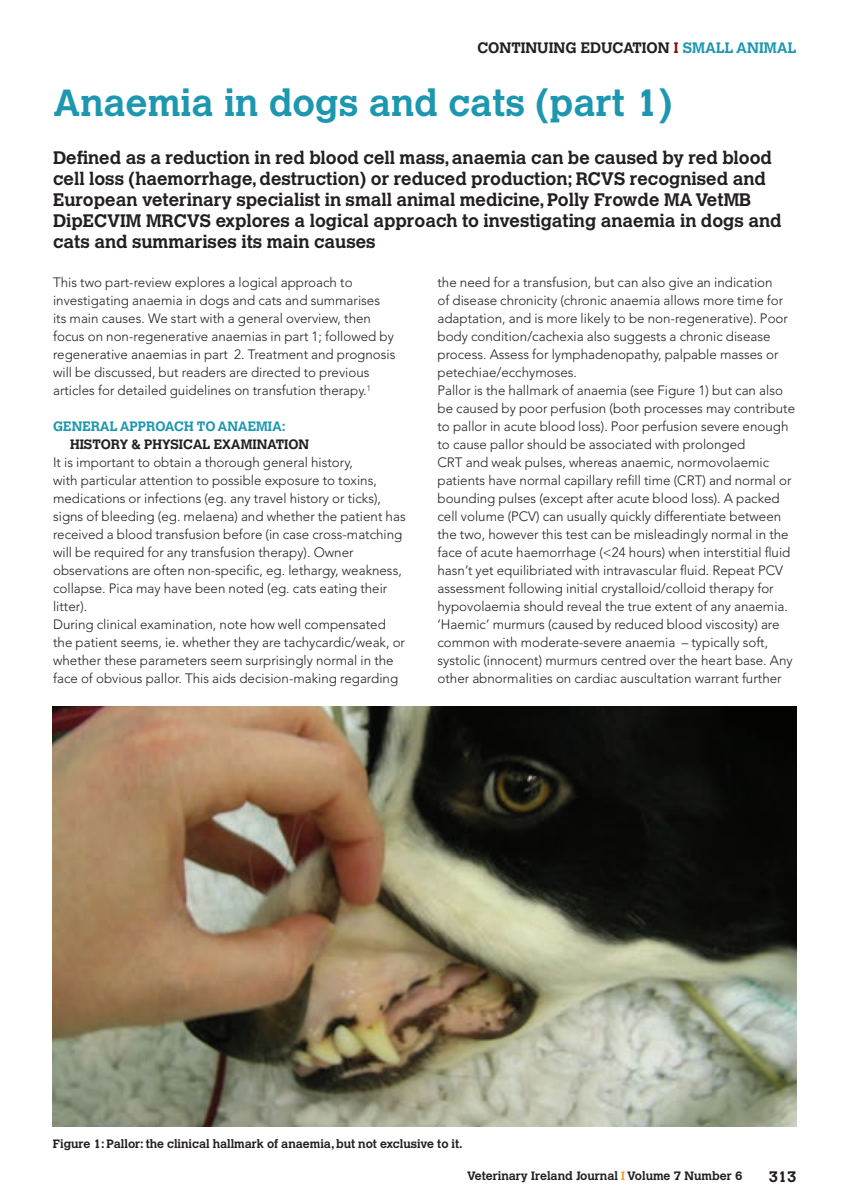
<style>
.page{position:relative;width:851px;height:1203px;background:#fff}
.page>*{position:absolute;margin:0;border:0;box-sizing:border-box;transform-origin:0 0}
.t1{font:700 37.5px "Calvert";color:#1c97af}
.t2{font:700 18px/21px "Calvert";color:#231f20}
.t3{font:700 15px "Calvert";color:#231f20}
.t4{font:300 13.5px/18px "Avenir";color:#231f20}
.t5{font:700 13.5px "Calvert";color:#231f20}
.t6{font:700 13.5px "Calvert";color:#1c97af}
.t7{font:700 12px "Calvert";color:#231f20}
.s1{color:#8b0a02}
.s2{color:#1c97af}
.s3{color:#f7981d}
</style>
<div class="page">
<img style="left:53px;top:707px;width:742px;height:419px">
<p class="t3" style="left:477px;top:38px;width:320px">CONTINUING EDUCATION <span class="s1">I</span> <span class="s2">SMALL ANIMAL</span></p>
<h1 class="t1" style="left:53px;top:79px;width:620px">Anaemia in dogs and cats (part 1)</h1>
<p class="t2" style="left:53px;top:147px;width:729px">Defined as a reduction in red blood cell mass, anaemia can be caused by red blood cell loss (haemorrhage, destruction) or reduced production; RCVS recognised and European veterinary specialist in small animal medicine, Polly Frowde MA VetMB DipECVIM MRCVS explores a logical approach to investigating anaemia in dogs and cats and summarises its main causes</p>
<p class="t4" style="left:53px;top:273px;width:343px">This two part-review explores a logical approach to investigating anaemia in dogs and cats and summarises its main causes. We start with a general overview, then focus on non-regenerative anaemias in part 1; followed by regenerative anaemias in part 2. Treatment and prognosis will be discussed, but readers are directed to previous articles for detailed guidelines on transfution therapy.<sup>1</sup></p>
<p class="t6" style="left:53px;top:418px;width:234px">GENERAL APPROACH TO ANAEMIA:</p>
<p class="t5" style="left:70px;top:436px;width:240px">HISTORY &amp; PHYSICAL EXAMINATION</p>
<p class="t4" style="left:53px;top:453px;width:354px">It is important to obtain a thorough general history,<br>with particular attention to possible exposure to toxins, medications or infections (eg. any travel history or ticks), signs of bleeding (eg. melaena) and whether the patient has received a blood transfusion before (in case cross-matching will be required for any transfusion therapy). Owner observations are often non-specific, eg. lethargy, weakness, collapse. Pica may have been noted (eg. cats eating their litter).<br>During clinical examination, note how well compensated the patient seems, ie. whether they are tachycardic/weak, or whether these parameters seem surprisingly normal in the face of obvious pallor. This aids decision-making regarding</p>
<p class="t4" style="left:437px;top:273px;width:359px">the need for a transfusion, but can also give an indication<br>of disease chronicity (chronic anaemia allows more time for adaptation, and is more likely to be non-regenerative). Poor body condition/cachexia also suggests a chronic disease process. Assess for lymphadenopathy, palpable masses or petechiae/ecchymoses.<br>Pallor is the hallmark of anaemia (see Figure 1) but can also be caused by poor perfusion (both processes may contribute to pallor in acute blood loss). Poor perfusion severe enough to cause pallor should be associated with prolonged<br>CRT and weak pulses, whereas anaemic, normovolaemic patients have normal capillary refill time (CRT) and normal or bounding pulses (except after acute blood loss). A packed cell volume (PCV) can usually quickly differentiate between the two, however this test can be misleadingly normal in the face of acute haemorrhage (&lt;24 hours) when interstitial fluid hasn’t yet equilibriated with intravascular fluid. Repeat PCV assessment following initial crystalloid/colloid therapy for hypovolaemia should reveal the true extent of any anaemia. ‘Haemic’ murmurs (caused by reduced blood viscosity) are common with moderate-severe anaemia – typically soft, systolic (innocent) murmurs centred over the heart base. Any other abnormalities on cardiac auscultation warrant further</p>
<p class="t7" style="left:53px;top:1137px;width:411px">Figure 1: Pallor: the clinical hallmark of anaemia, but not exclusive to it.</p>
<p class="t7" style="left:467px;top:1168px;width:277px">Veterinary Ireland Journal <span class="s3">I</span> Volume 7 Number 6</p>
<p class="t3" style="left:768px;top:1167px;width:29px">313</p>
</div>
